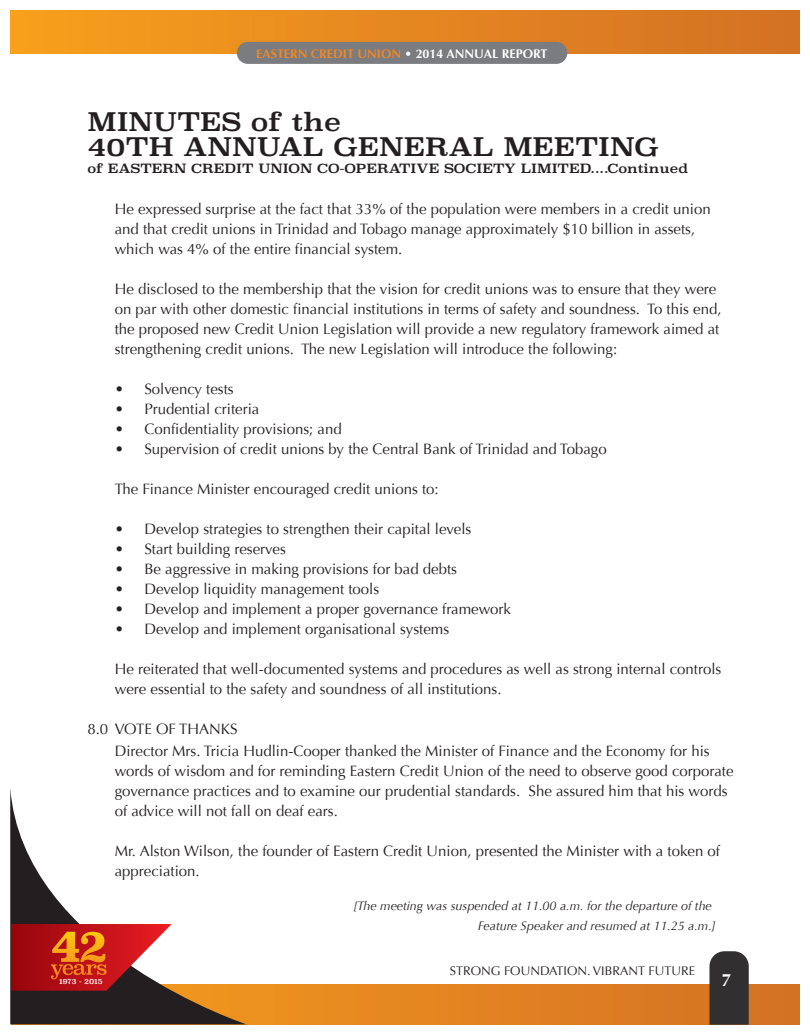
<style>
.page{position:relative;width:810px;height:1035px;background:#fff}
.page>*{position:absolute;margin:0;border:0;box-sizing:border-box;transform-origin:0 0}
.t1{font:25px/25px "Superclarendon";color:#231f20;scale:1.11 1}
.t2{font:700 17.5px "Optima";color:#fff}
.t3{font:15px/20px "Optima";color:#231f20}
.t4{font:italic 12.5px/20px "Optima";color:#231f20;text-align:right}
.t5{font:12.5px "Superclarendon";color:#231f20;scale:1.11 1}
.t6{font:700 12.5px "Optima";color:#f38723}
.t7{font:12.5px "Optima";color:#231f20}
.t8{font:7.38px "Superclarendon";color:#fff}
.s1{color:#fff}
</style>
<div class="page">
<div style="left:11px;top:11px;width:788px;height:43px;background:linear-gradient(to right,#f79f1d,#d37024)"></div>
<div style="left:237px;top:42px;width:330px;height:22px;background:#7a7c7f;border-radius:11px"></div>
<svg style="left:11px;top:985px;width:788px;height:40px;background:#df8121"></svg>
<svg style="left:10px;top:788px;width:237px;height:236px"></svg>
<svg style="left:710px;top:951px;width:39px;height:74px;background:#3a3737"></svg>
<svg style="left:11px;top:924px;width:161px;height:67px;background:#bc3e34"></svg>
<p class="t6" style="left:256px;top:47px;width:293px">EASTERN CREDIT UNION <span class="s1">• 2014 ANNUAL REPORT</span></p>
<h1 class="t1" style="left:88px;top:110px;width:516px">MINUTES of the<br>40TH ANNUAL GENERAL MEETING</h1>
<p class="t5" style="left:88px;top:160px;width:543px">of EASTERN CREDIT UNION CO-OPERATIVE SOCIETY LIMITED....Continued</p>
<p class="t3" style="left:115px;top:199px;width:598px">He expressed surprise at the fact that 33% of the population were members in a credit union and that credit unions in Trinidad and Tobago manage approximately $10 billion in assets, which was 4% of the entire financial system.</p>
<p class="t3" style="left:115px;top:279px;width:608px">He disclosed to the membership that the vision for credit unions was to ensure that they were on par with other domestic financial institutions in terms of safety and soundness. To this end, the proposed new Credit Union Legislation will provide a new regulatory framework aimed at strengthening credit unions. The new Legislation will introduce the following:</p>
<p class="t3" style="left:115px;top:379px;width:121px">• Solvency tests</p>
<p class="t3" style="left:115px;top:399px;width:146px">• Prudential criteria</p>
<p class="t3" style="left:115px;top:419px;width:228px">• Confidentiality provisions; and</p>
<p class="t3" style="left:115px;top:439px;width:494px">• Supervision of credit unions by the Central Bank of Trinidad and Tobago</p>
<p class="t3" style="left:115px;top:479px;width:326px">The Finance Minister encouraged credit unions to:</p>
<p class="t3" style="left:115px;top:519px;width:358px">• Develop strategies to strengthen their capital levels</p>
<p class="t3" style="left:115px;top:539px;width:173px">• Start building reserves</p>
<p class="t3" style="left:115px;top:559px;width:344px">• Be aggressive in making provisions for bad debts</p>
<p class="t3" style="left:115px;top:579px;width:266px">• Develop liquidity management tools</p>
<p class="t3" style="left:115px;top:599px;width:398px">• Develop and implement a proper governance framework</p>
<p class="t3" style="left:115px;top:619px;width:336px">• Develop and implement organisational systems</p>
<p class="t3" style="left:115px;top:659px;width:608px">He reiterated that well-documented systems and procedures as well as strong internal controls were essential to the safety and soundness of all institutions.</p>
<p class="t3" style="left:115px;top:718px;width:597px;line-height:22.5px;text-indent:-27px">8.0 VOTE OF THANKS<br>Director Mrs. Tricia Hudlin-Cooper thanked the Minister of Finance and the Economy for his</p>
<p class="t3" style="left:115px;top:761px;width:620px">words of wisdom and for reminding Eastern Credit Union of the need to observe good corporate governance practices and to examine our prudential standards. She assured him that his words of advice will not fall on deaf ears.</p>
<p class="t3" style="left:115px;top:841px;width:607px">Mr. Alston Wilson, the founder of Eastern Credit Union, presented the Minister with a token of appreciation.</p>
<p class="t4" style="left:354px;top:896px;width:363px">[The meeting was suspended at 11.00 a.m. for the departure of the<br>Feature Speaker and resumed at 11.25 a.m.]</p>
<p class="t8" style="left:59px;top:977px;width:45px">1973 - 2015</p>
<p class="t7" style="left:450px;top:963px;width:247px">STRONG FOUNDATION. VIBRANT FUTURE</p>
<p class="t2" style="left:722px;top:970px;width:11px">7</p>
</div>
